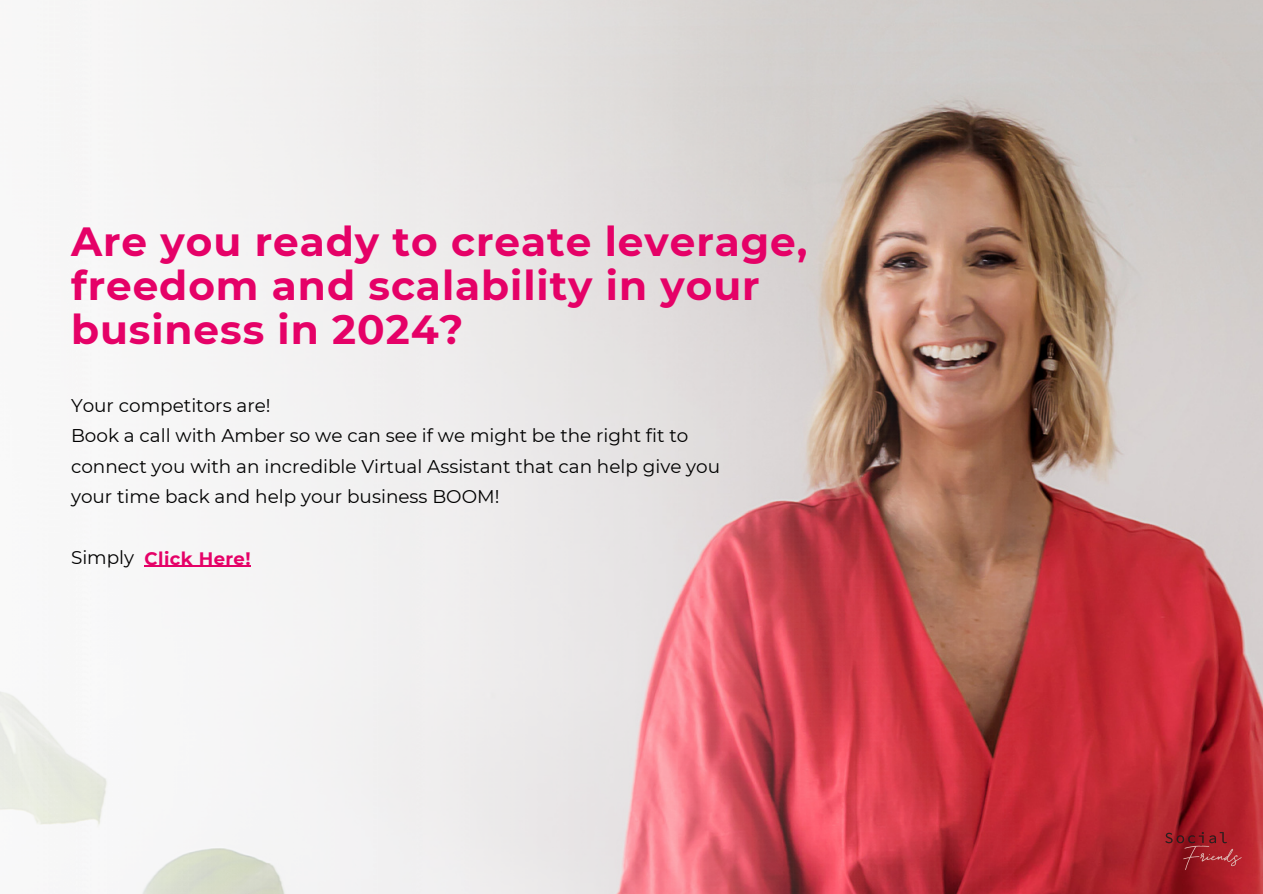
<style>
.page{position:relative;width:1263px;height:894px;background:#fff}
.page>*{position:absolute;margin:0;border:0;box-sizing:border-box;transform-origin:0 0}
.t1{font:700 40.65px/44.1px "Montserrat";letter-spacing:.025em;color:#e50167}
.t2{font:18.45px/30.3px "Montserrat";color:#000}
.t3{font:700 18px "Montserrat";letter-spacing:.025em;color:#e50167}
</style>
<div class="page">
<img style="left:1033px;top:0;width:230px;height:893px">
<img style="left:0;top:0;width:1033px;height:893px">
<hr style="left:145px;top:565px;width:106px;height:2px;background:#e50167">
<img style="left:1157px;top:823px;width:92px;height:49px">
<p class="t1" style="left:71px;top:219px;width:738px">Are you ready to create leverage, freedom and scalability in your business in 2024?</p>
<p class="t2" style="left:71px;top:390px;width:201px">Your competitors are!</p>
<p class="t2" style="left:71px;top:420px;width:651px">Book a call with Amber so we can see if we might be the right fit to connect you with an incredible Virtual Assistant that can help give you your time back and help your business BOOM!</p>
<p class="t2" style="left:71px;top:542px;width:65px">Simply</p>
<p class="t3" style="left:145px;top:547px;width:108px">Click Here!</p>
</div>
